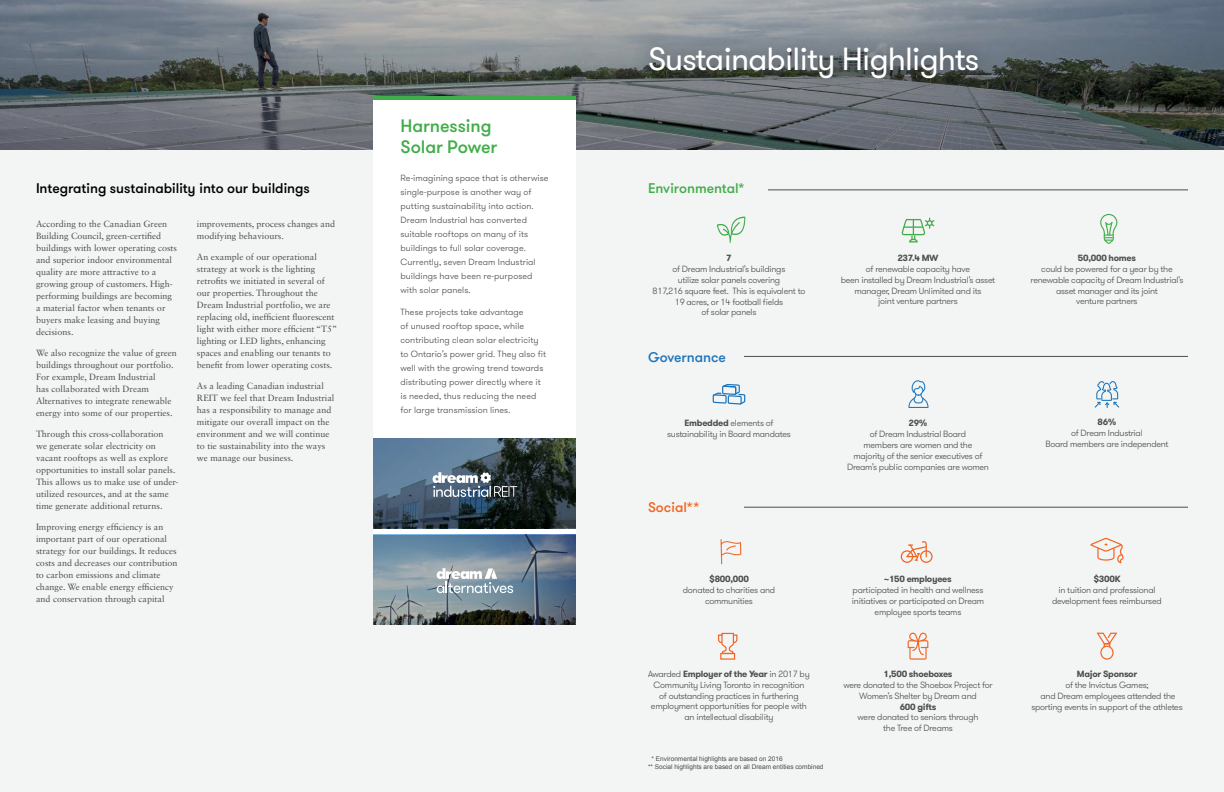
<style>
.page{position:relative;width:1224px;height:792px;background:#fff}
.page>*{position:absolute;margin:0;border:0;box-sizing:border-box;transform-origin:0 0}
.t1{font:32px "GT Walsheim";letter-spacing:-.03em;color:#fff}
.t2{font:500 18px/21.6px "GT Walsheim";letter-spacing:-.005em;color:#41ad49}
.t3{font:500 14px "GT Walsheim";letter-spacing:-.01em;color:#000}
.t4{font:500 14px "GT Walsheim";letter-spacing:-.005em;color:#41ad49}
.t5{font:500 14px "GT Walsheim";letter-spacing:-.005em;color:#1c75bc}
.t6{font:500 14px "GT Walsheim";letter-spacing:-.01em;color:#f26522}
.t7{font:9px/12px "Sabon LT Std";color:#4d4d4f}
.t8{font:300 9px/10.8px "GT Walsheim";letter-spacing:-.03em;color:#4d4d4f;text-align:center}
.t9{font:300 9px/14px "GT Walsheim";letter-spacing:.005em;color:#4d4d4f}
.t10{font:700 9px "GT Walsheim";letter-spacing:-.03em;color:#4d4d4f}
.t11{font:6.5px/8px "Arial";color:#4d4d4f}
.s1{font-weight:700}
</style>
<div class="page">
<div style="left:0;top:149px;width:1224px;height:643px;background:#f3f4f4"></div>
<svg style="left:0;top:0;width:1224px;height:149px;background:#6c7378"></svg>
<svg style="left:1100px;top:214px;width:17px;height:30px"></svg>
<svg style="left:902px;top:218px;width:32px;height:25px"></svg>
<svg style="left:713px;top:384px;width:32px;height:21px"></svg>
<svg style="left:908px;top:380px;width:21px;height:28px"></svg>
<svg style="left:1095px;top:381px;width:24px;height:27px"></svg>
<svg style="left:721px;top:539px;width:20px;height:25px"></svg>
<svg style="left:901px;top:541px;width:32px;height:22px"></svg>
<svg style="left:1090px;top:538px;width:34px;height:25px"></svg>
<hr style="left:648px;top:356px;width:540px;height:1px;background:#4d4d4f">
<hr style="left:648px;top:507px;width:540px;height:1px;background:#4d4d4f">
<svg style="left:908px;top:633px;width:20px;height:27px"></svg>
<hr style="left:648px;top:190px;width:540px;height:1px;background:#4d4d4f">
<div style="left:648px;top:183px;width:120px;height:14px;background:#f3f4f4"></div>
<div style="left:648px;top:351px;width:96px;height:11px;background:#f3f4f4"></div>
<div style="left:648px;top:502px;width:96px;height:10px;background:#f3f4f4"></div>
<svg style="left:718px;top:632px;width:20px;height:28px"></svg>
<svg style="left:1096px;top:632px;width:22px;height:28px"></svg>
<div style="left:631px;top:28px;width:366px;height:69px;background:#000;opacity:.45"></div>
<svg style="left:717px;top:217px;width:29px;height:26px"></svg>
<div style="left:374px;top:100px;width:202px;height:435px;background:#fff"></div>
<hr style="left:374px;top:97px;width:202px;height:3px;background:#41ad49">
<svg style="left:374px;top:439px;width:202px;height:89px;background:#394c57"></svg>
<svg style="left:433px;top:472px;width:84px;height:25px;background:#727e89"></svg>
<svg style="left:374px;top:535px;width:202px;height:89px;background:#6a7e8d"></svg>
<svg style="left:437px;top:568px;width:76px;height:25px"></svg>
<h3 class="t3" style="left:36px;top:179px;width:275px">Integrating sustainability into our buildings</h3>
<p class="t7" style="left:36px;top:218px;width:143px">According to the Canadian Green<br>Building Council, green-certified buildings with lower operating costs and superior indoor environmental quality are more attractive to a growing group of customers. High&shy;performing buildings are becoming a material factor when tenants or buyers make leasing and buying decisions.</p>
<p class="t7" style="left:36px;top:347px;width:142px">We also recognize the value of green buildings throughout our portfolio.<br>For example, Dream Industrial<br>has collaborated with Dream Alternatives to integrate renewable energy into some of our properties.</p>
<p class="t7" style="left:36px;top:428px;width:144px">Through this cross-collaboration<br>we generate solar electricity on vacant rooftops as well as explore opportunities to install solar panels.<br>This allows us to make use of under&shy;utilized resources, and at the same time generate additional returns.</p>
<p class="t7" style="left:36px;top:521px;width:143px">Improving energy efficiency is an important part of our operational strategy for our buildings. It reduces costs and decreases our contribution to carbon emissions and climate change. We enable energy efficiency and conservation through capital</p>
<p class="t7" style="left:197px;top:218px;width:140px">improvements, process changes and modifying behaviours.</p>
<p class="t7" style="left:197px;top:251px;width:142px">An example of our operational strategy at work is the lighting retrofits we initiated in several of our properties. Throughout the Dream Industrial portfolio, we are replacing old, inefficient fluorescent light with either more efficient “T5” lighting or LED lights, enhancing spaces and enabling our tenants to benefit from lower operating costs.</p>
<p class="t7" style="left:197px;top:380px;width:139px">As a leading Canadian industrial<br>REIT we feel that Dream Industrial has a responsibility to manage and mitigate our overall impact on the environment and we will continue to tie sustainability into the ways we manage our business.</p>
<h2 class="t2" style="left:400px;top:115px;width:98px">Harnessing<br>Solar Power</h2>
<p class="t9" style="left:400px;top:171px;width:150px">Re-imagining space that is otherwise single-purpose is another way of putting sustainability into action.<br>Dream Industrial has converted suitable rooftops on many of its buildings to full solar coverage.<br>Currently, seven Dream Industrial buildings have been re-purposed with solar panels.</p>
<p class="t9" style="left:400px;top:305px;width:147px">These projects take advantage<br>of unused rooftop space, while contributing clean solar electricity to Ontario’s power grid. They also fit well with the growing trend towards distributing power directly where it is needed, thus reducing the need for large transmission lines.</p>
<h1 class="t1" style="left:648px;top:38px;width:333px">Sustainability Highlights</h1>
<h3 class="t4" style="left:648px;top:179px;width:98px">Environmental*</h3>
<p class="t10" style="left:726px;top:252px;width:7px">7</p>
<p class="t8" style="left:653px;top:264px;width:154px">of Dream Industrial’s buildings<br>utilize solar panels covering<br>817,216 square feet. This is equivalent to<br>19 acres, or 14 football fields<br>of solar panels</p>
<h3 class="t5" style="left:648px;top:348px;width:79px">Governance</h3>
<p class="t10" style="left:897px;top:252px;width:43px">237.4 MW</p>
<p class="t8" style="left:841px;top:264px;width:156px">of renewable capacity have<br>been installed by Dream Industrial’s asset manager, Dream Unlimited and its<br>joint venture partners</p>
<p class="t8" style="left:667px;top:418px;width:125px"><span class="s1">Embedded</span> elements of sustainability in Board mandates</p>
<p class="t10" style="left:908px;top:417px;width:21px">29%</p>
<p class="t8" style="left:847px;top:429px;width:143px">of Dream Industrial Board<br>members are women and the majority of the senior executives of<br>Dream’s public companies are women</p>
<h3 class="t6" style="left:648px;top:499px;width:53px">Social**</h3>
<p class="t10" style="left:709px;top:573px;width:41px">$800,000</p>
<p class="t8" style="left:683px;top:585px;width:94px">donated to charities and communities</p>
<p class="t10" style="left:884px;top:573px;width:69px">~150 employees</p>
<p class="t8" style="left:852px;top:585px;width:134px">participated in health and wellness initiatives or participated on Dream employee sports teams</p>
<p class="t8" style="left:648px;top:669px;width:163px">Awarded <span class="s1">Employer of the Year</span> in 2017 by Community Living Toronto in recognition<br>of outstanding practices in furthering employment opportunities for people with an intellectual disability</p>
<p class="t10" style="left:884px;top:668px;width:71px">1,500 shoeboxes</p>
<p class="t8" style="left:843px;top:680px;width:151px">were donated to the Shoebox Project for<br>Women’s Shelter by Dream and</p>
<p class="t10" style="left:900px;top:701px;width:38px">600 gifts</p>
<p class="t8" style="left:858px;top:712px;width:122px">were donated to seniors through the Tree of Dreams</p>
<p class="t11" style="left:648px;top:755px;width:177px;text-indent:4px">* Environmental highlights are based on 2016<br>** Social highlights are based on all Dream entities combined</p>
<p class="t10" style="left:1078px;top:252px;width:60px">50,000 homes</p>
<p class="t8" style="left:1031px;top:264px;width:154px">could be powered for a year by the renewable capacity of Dream Industrial’s asset manager and its joint<br>venture partners</p>
<p class="t10" style="left:1097px;top:416px;width:21px">86%</p>
<p class="t8" style="left:1045px;top:428px;width:125px">of Dream Industrial<br>Board members are independent</p>
<p class="t10" style="left:1093px;top:573px;width:29px">$300K</p>
<p class="t8" style="left:1052px;top:585px;width:111px">in tuition and professional development fees reimbursed</p>
<p class="t10" style="left:1077px;top:668px;width:62px">Major Sponsor</p>
<p class="t8" style="left:1031px;top:680px;width:153px">of the Invictus Games;<br>and Dream employees attended the sporting events in support of the athletes</p>
</div>
